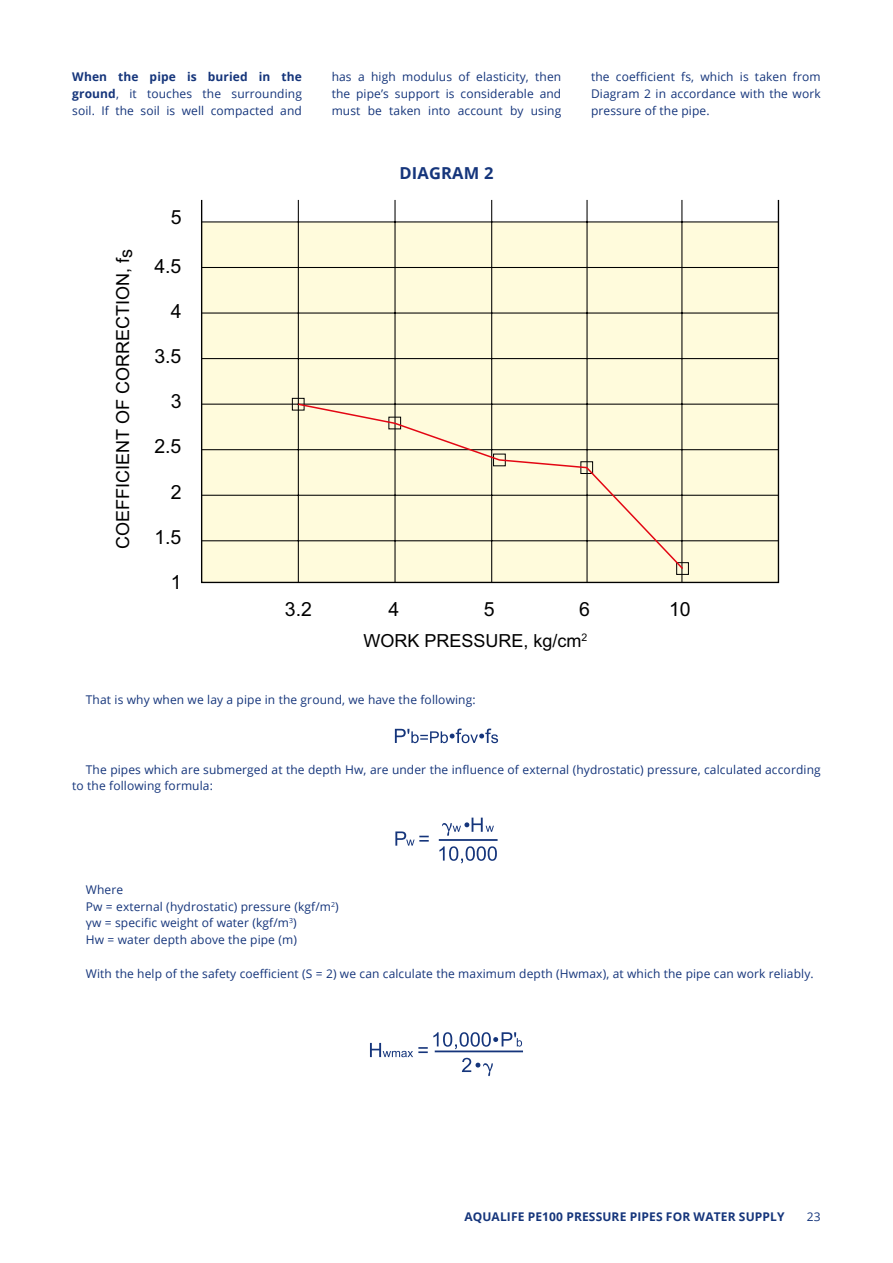
<style>
.page{position:relative;width:893px;height:1263px;background:#fff}
.page>*{position:absolute;margin:0;border:0;box-sizing:border-box;transform-origin:0 0}
.t1{font:19.5px "Arial";color:#000}
.t2{font:18px "Arial";color:#000}
.t3{font:700 16.5px "Open Sans";letter-spacing:.01em;color:#15357b}
.t4{font:12px/16.8px "Open Sans";letter-spacing:.01em;color:#15357b;text-align:justify}
.t5{font:700 12px "Open Sans";letter-spacing:.01em;color:#15357b}
.s1{font-weight:700}
</style>
<div class="page">
<svg style="left:395px;top:728px;width:103px;height:15px"></svg>
<svg style="left:395px;top:831px;width:34px;height:15px"></svg>
<hr style="left:439px;top:839px;width:59px;height:2px;background:#15357b">
<svg style="left:442px;top:818px;width:52px;height:18px"></svg>
<svg style="left:439px;top:846px;width:58px;height:17px"></svg>
<hr style="left:435px;top:1050px;width:88px;height:2px;background:#15357b">
<svg style="left:370px;top:1032px;width:152px;height:44px"></svg>
<div style="left:202px;top:222px;width:576px;height:360px;background:#fffbdc"></div>
<hr style="left:202px;top:540px;width:576px;height:1px;background:#000">
<hr style="left:202px;top:495px;width:576px;height:1px;background:#000">
<hr style="left:202px;top:449px;width:576px;height:1px;background:#000">
<hr style="left:202px;top:404px;width:576px;height:1px;background:#000">
<hr style="left:202px;top:358px;width:576px;height:1px;background:#000">
<hr style="left:202px;top:312px;width:576px;height:2px;background:#000">
<hr style="left:202px;top:267px;width:576px;height:1px;background:#000">
<hr style="left:202px;top:221px;width:576px;height:1px;background:#000">
<hr style="left:298px;top:200px;width:1px;height:382px;background:#000">
<hr style="left:394px;top:200px;width:2px;height:382px;background:#000">
<hr style="left:491px;top:200px;width:1px;height:382px;background:#000">
<hr style="left:586px;top:200px;width:2px;height:382px;background:#000">
<hr style="left:681px;top:200px;width:1px;height:382px;background:#000">
<svg style="left:296px;top:402px;width:389px;height:169px"></svg>
<p class="t4" style="left:72px;top:68px;width:231px"><span class="s1">When the pipe is buried in the ground</span>, it touches the surrounding soil. If the soil is well compacted and</p>
<p class="t4" style="left:332px;top:68px;width:231px">has a high modulus of elasticity, then the pipe’s support is considerable and must be taken into account by using</p>
<p class="t4" style="left:591px;top:68px;width:231px">the coefficient fs, which is taken from Diagram 2 in accordance with the work pressure of the pipe.</p>
<h2 class="t2" style="left:111px;top:549px;width:301px;rotate:-90deg">COEFFICIENT OF CORRECTION, fs</h2>
<h1 class="t1" style="left:171px;top:205px;width:12px">5</h1>
<h1 class="t1" style="left:154px;top:254px;width:29px">4.5</h1>
<h1 class="t1" style="left:171px;top:299px;width:12px">4</h1>
<h1 class="t1" style="left:154px;top:344px;width:29px">3.5</h1>
<h1 class="t1" style="left:171px;top:389px;width:12px">3</h1>
<h1 class="t1" style="left:154px;top:434px;width:29px">2.5</h1>
<h1 class="t1" style="left:171px;top:479px;width:12px">2</h1>
<h1 class="t1" style="left:154px;top:524px;width:29px">1.5</h1>
<h1 class="t1" style="left:171px;top:569px;width:12px">1</h1>
<h3 class="t3" style="left:400px;top:161px;width:95px">DIAGRAM 2</h3>
<h1 class="t1" style="left:285px;top:597px;width:29px">3.2</h1>
<h1 class="t1" style="left:388px;top:597px;width:12px">4</h1>
<h1 class="t1" style="left:484px;top:597px;width:12px">5</h1>
<h1 class="t1" style="left:579px;top:597px;width:12px">6</h1>
<h1 class="t1" style="left:669px;top:597px;width:23px">10</h1>
<h2 class="t2" style="left:363px;top:629px;width:225px">WORK PRESSURE, kg/cm<sup>2</sup></h2>
<p class="t4" style="left:86px;top:691px;width:391px">That is why when we lay a pipe in the ground, we have the following:</p>
<p class="t4" style="left:72px;top:760px;width:750px;text-indent:14px">The pipes which are submerged at the depth Hw, are under the influence of external (hydrostatic) pressure, calculated according to the following formula:</p>
<p class="t4" style="left:86px;top:881px;width:254px;text-align:left">Where<br>Pw = external (hydrostatic) pressure (kgf/m<sup>2</sup>) γw = specific weight of water (kgf/m<sup>3</sup>)<br>Hw = water depth above the pipe (m)</p>
<p class="t4" style="left:86px;top:965px;width:729px">With the help of the safety coefficient (S = 2) we can calculate the maximum depth (Hwmax), at which the pipe can work reliably.</p>
<p class="t5" style="left:464px;top:1208px;width:322px">AQUALIFE PE100 PRESSURE PIPES FOR WATER SUPPLY</p>
<p class="t4" style="left:807px;top:1208px;width:15px">23</p>
</div>
